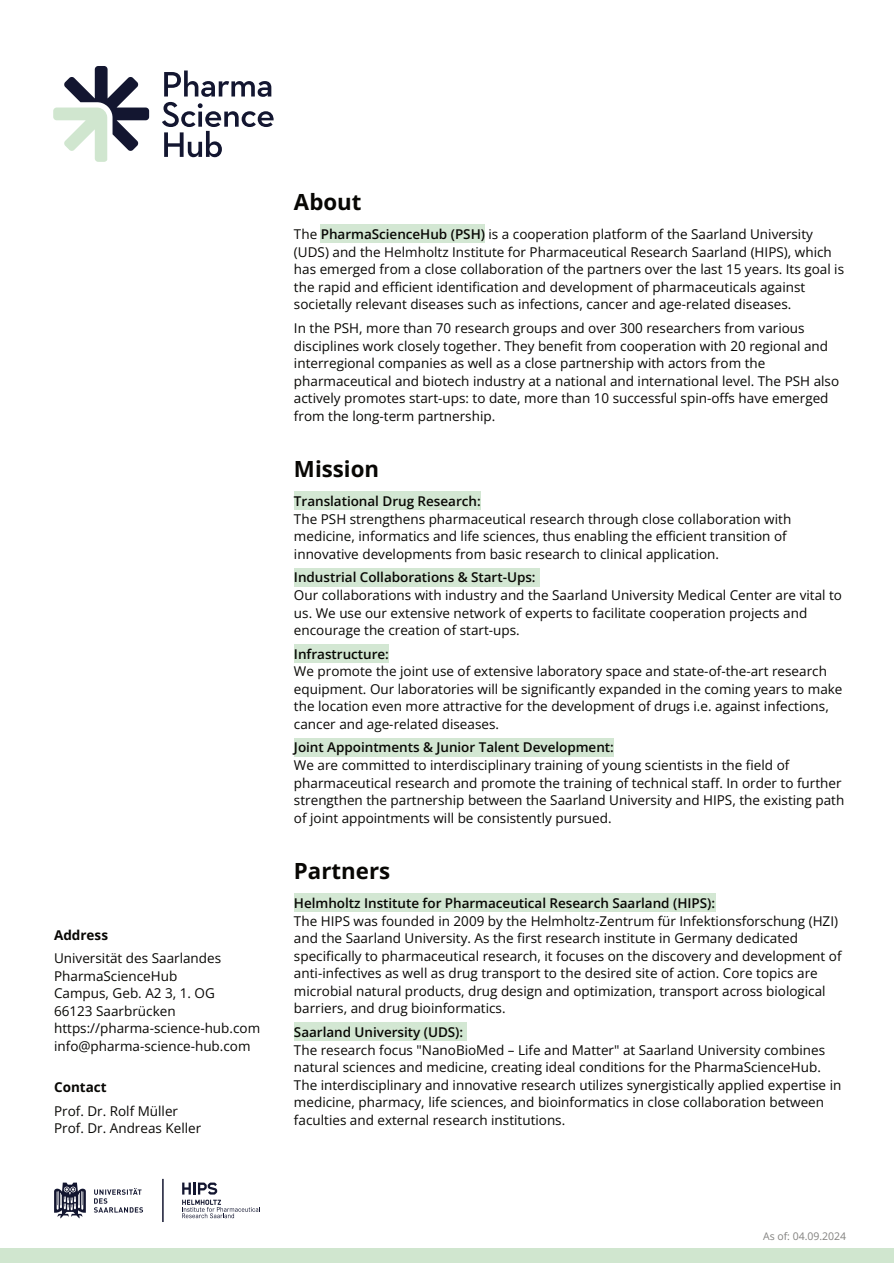
<style>
.page{position:relative;width:894px;height:1263px;background:#fff}
.page>*{position:absolute;margin:0;border:0;box-sizing:border-box;transform-origin:0 0}
.t1{font:700 22.35px "Open Sans";color:#080704}
.t2{font:13.5px/17.5px "Open Sans";color:#080704}
.t3{font:600 13.5px "Open Sans";letter-spacing:-.005em;color:#080704}
.t4{font:700 13.5px "Open Sans";color:#080704}
.t5{font:10.5px "Open Sans";color:#82817f}
.s1{font-weight:600}
</style>
<div class="page">
<div style="left:321px;top:225px;width:164px;height:18px;background:#d3e7d3"></div>
<div style="left:294px;top:492px;width:186px;height:18px;background:#d3e7d3"></div>
<div style="left:294px;top:568px;width:245px;height:18px;background:#d3e7d3"></div>
<div style="left:294px;top:644px;width:95px;height:19px;background:#d3e7d3"></div>
<div style="left:294px;top:738px;width:320px;height:18px;background:#d3e7d3"></div>
<div style="left:294px;top:894px;width:421px;height:18px;background:#d3e7d3"></div>
<div style="left:294px;top:1022px;width:172px;height:19px;background:#d3e7d3"></div>
<div style="left:0;top:1248px;width:893px;height:15px;background:#d0e6cf"></div>
<svg style="left:182px;top:1200px;width:78px;height:18px"></svg>
<svg style="left:182px;top:1182px;width:35px;height:12px"></svg>
<svg style="left:54px;top:1183px;width:89px;height:35px"></svg>
<hr style="left:162px;top:1179px;width:2px;height:43px;background:#131630">
<svg style="left:53px;top:66px;width:96px;height:96px"></svg>
<svg style="left:162px;top:71px;width:112px;height:86px"></svg>
<p class="t4" style="left:54px;top:925px;width:55px">Address</p>
<p class="t2" style="left:54px;top:949px;width:207px">Universität des Saarlandes<br>PharmaScienceHub<br>Campus, Geb. A2 3, 1. OG<br>66123 Saarbrücken https://pharma-science-hub.com info@pharma-science-hub.com</p>
<p class="t4" style="left:54px;top:1077px;width:54px">Contact</p>
<p class="t2" style="left:54px;top:1101px;width:149px">Prof. Dr. Rolf Müller<br>Prof. Dr. Andreas Keller</p>
<h1 class="t1" style="left:294px;top:186px;width:69px">About</h1>
<p class="t2" style="left:294px;top:225px;width:551px">The <span class="s1">PharmaScienceHub (PSH)</span> is a cooperation platform of the Saarland University (UDS) and the Helmholtz Institute for Pharmaceutical Research Saarland (HIPS), which has emerged from a close collaboration of the partners over the last 15 years. Its goal is the rapid and efficient identification and development of pharmaceuticals against societally relevant diseases such as infections, cancer and age-related diseases.</p>
<p class="t2" style="left:294px;top:319px;width:546px">In the PSH, more than 70 research groups and over 300 researchers from various disciplines work closely together. They benefit from cooperation with 20 regional and interregional companies as well as a close partnership with actors from the pharmaceutical and biotech industry at a national and international level. The PSH also actively promotes start-ups: to date, more than 10 successful spin-offs have emerged from the long-term partnership.</p>
<h1 class="t1" style="left:294px;top:453px;width:87px">Mission</h1>
<p class="t3" style="left:294px;top:492px;width:188px">Translational Drug Research:</p>
<p class="t2" style="left:294px;top:510px;width:499px">The PSH strengthens pharmaceutical research through close collaboration with medicine, informatics and life sciences, thus enabling the efficient transition of innovative developments from basic research to clinical application.</p>
<p class="t3" style="left:294px;top:568px;width:243px">Industrial Collaborations &amp; Start-Ups:</p>
<p class="t2" style="left:294px;top:586px;width:549px">Our collaborations with industry and the Saarland University Medical Center are vital to us. We use our extensive network of experts to facilitate cooperation projects and encourage the creation of start-ups.</p>
<p class="t3" style="left:294px;top:644px;width:96px">Infrastructure:</p>
<p class="t2" style="left:294px;top:662px;width:550px">We promote the joint use of extensive laboratory space and state-of-the-art research equipment. Our laboratories will be significantly expanded in the coming years to make the location even more attractive for the development of drugs i.e. against infections, cancer and age-related diseases.</p>
<p class="t3" style="left:294px;top:738px;width:321px">Joint Appointments &amp; Junior Talent Development:</p>
<p class="t2" style="left:294px;top:756px;width:551px">We are committed to interdisciplinary training of young scientists in the field of pharmaceutical research and promote the training of technical staff. In order to further strengthen the partnership between the Saarland University and HIPS, the existing path of joint appointments will be consistently pursued.</p>
<h1 class="t1" style="left:294px;top:855px;width:98px">Partners</h1>
<p class="t3" style="left:294px;top:894px;width:422px">Helmholtz Institute for Pharmaceutical Research Saarland (HIPS):</p>
<p class="t2" style="left:294px;top:912px;width:549px">The HIPS was founded in 2009 by the Helmholtz-Zentrum für Infektionsforschung (HZI) and the Saarland University. As the first research institute in Germany dedicated specifically to pharmaceutical research, it focuses on the discovery and development of anti-infectives as well as drug transport to the desired site of action. Core topics are microbial natural products, drug design and optimization, transport across biological barriers, and drug bioinformatics.</p>
<p class="t3" style="left:294px;top:1022px;width:171px">Saarland University (UDS):</p>
<p class="t2" style="left:294px;top:1040px;width:549px">The research focus "NanoBioMed – Life and Matter" at Saarland University combines natural sciences and medicine, creating ideal conditions for the PharmaScienceHub.<br>The interdisciplinary and innovative research utilizes synergistically applied expertise in medicine, pharmacy, life sciences, and bioinformatics in close collaboration between faculties and external research institutions.</p>
<p class="t5" style="left:763px;top:1229px;width:85px">As of: 04.09.2024</p>
</div>
